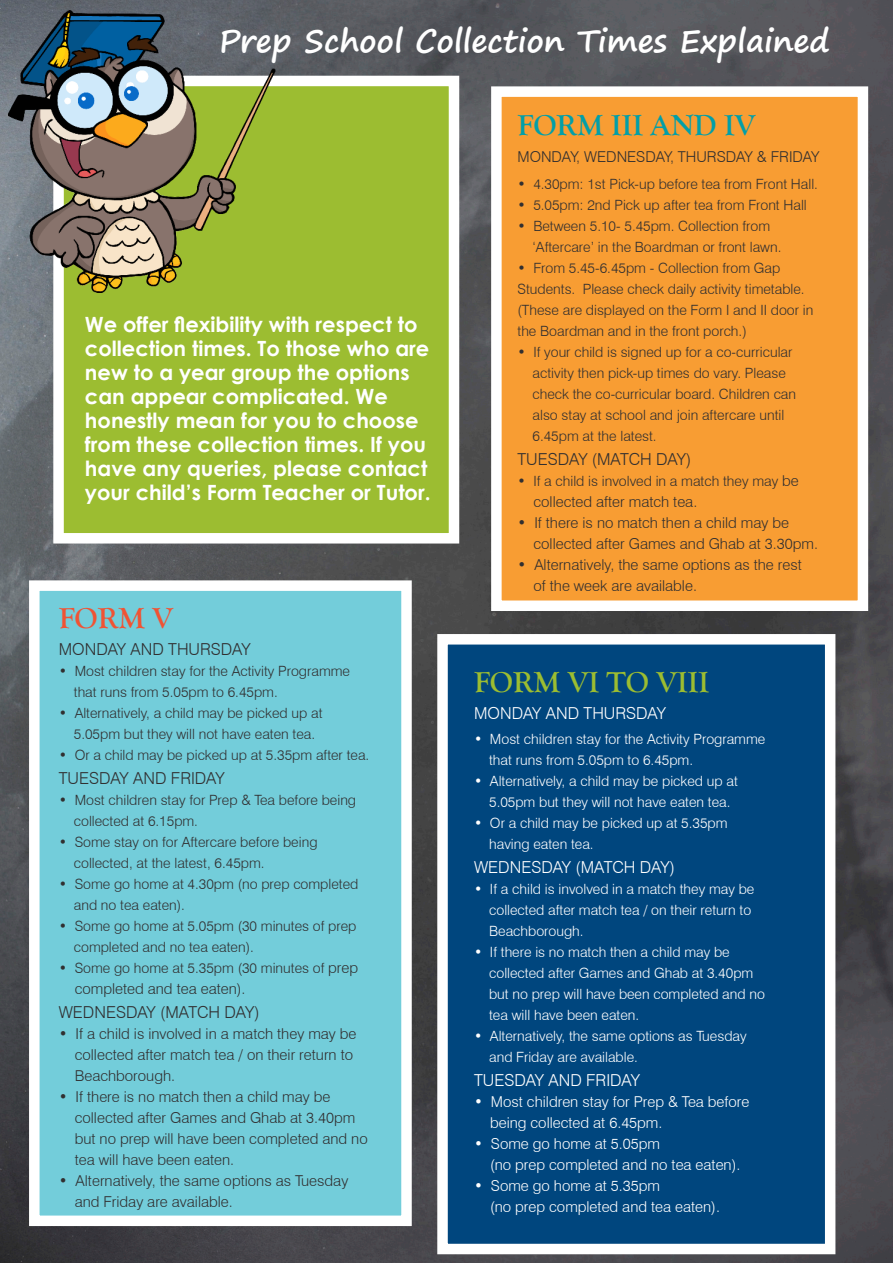
<style>
.page{position:relative;width:893px;height:1263px;background:#fff}
.page>*{position:absolute;margin:0;border:0;box-sizing:border-box;transform-origin:0 0}
.t1{font:700 31.05px "Segoe Print";color:#fff}
.t2{font:700 30px "Goudy Old Style T";color:#029fa8}
.t3{font:700 30px "Goudy Old Style T";color:#9cbd31}
.t4{font:700 30px "Goudy Old Style T";color:#f05334}
.t5{font:700 21px/24px "Century Gothic";color:#fff}
.t6{font:300 16.5px "Swiss 721 BT";color:#312f30}
.t7{font:300 16.5px "Swiss 721 BT";color:#fff}
.t8{font:300 15px/21px "Swiss 721 BT";color:#312f30}
.t9{font:300 15px/21px "Swiss 721 BT";color:#fff}
.t10{font:300 14.1px/21px "Swiss 721 BT";color:#312f30}
.t11{font:300 14.1px/21px "Swiss 721 BT";color:#fff}
.s1{font-size:15px}
</style>
<div class="page">
<img style="left:0;top:0;width:893px;height:1263px">
<div style="left:442px;top:639px;width:388px;height:610px;background:#00467e"></div>
<div style="left:437px;top:634px;width:398px;height:620px;border:10px solid #fff"></div>
<div style="left:29px;top:580px;width:383px;height:646px;background:#73cdda;border:10px solid #fff"></div>
<div style="left:491px;top:86px;width:377px;height:525px;background:#f89d33;border:10px solid #fff"></div>
<div style="left:53px;top:76px;width:406px;height:467px;background:#9cbd31;border:10px solid #fff"></div>
<img style="left:9px;top:11px;width:266px;height:281px">
<p class="t1" style="left:219px;top:12px;width:613px">Prep School Collection Times Explained</p>
<p class="t5" style="left:85px;top:312px;width:334px">We offer flexibility with respect to</p>
<p class="t5" style="left:85px;top:336px;width:346px">collection times. To those who are new to a year group the options can appear complicated. We</p>
<p class="t5" style="left:85px;top:408px;width:347px">honestly mean for you to choose from these collection times. If you have any queries, please contact your child’s Form Teacher or Tutor.</p>
<p class="t4" style="left:59px;top:601px;width:116px">FORM V</p>
<p class="t6" style="left:59px;top:639px;width:193px">MONDAY AND THURSDAY</p>
<p class="t10" style="left:74px;top:660px;width:278px;text-indent:-15px">• Most children stay for the Activity Programme that runs from 5.05pm to 6.45pm.</p>
<p class="t10" style="left:59px;top:702px;width:265px;text-align:center">• Alternatively, a child may be picked up at<br>5.05pm but they will not have eaten tea.</p>
<p class="t10" style="left:59px;top:744px;width:312px">• Or a child may be picked up at 5.35pm after tea.</p>
<p class="t6" style="left:59px;top:768px;width:167px">TUESDAY AND FRIDAY</p>
<p class="t10" style="left:74px;top:789px;width:284px;text-indent:-15px">• Most children stay for Prep &amp; Tea before being collected at 6.15pm.</p>
<p class="t10" style="left:74px;top:831px;width:245px;text-indent:-15px">• Some stay on for Aftercare before being collected, at the latest, 6.45pm.</p>
<p class="t10" style="left:74px;top:873px;width:286px;text-indent:-15px">• Some go home at 4.30pm (no prep completed and no tea eaten).</p>
<p class="t10" style="left:74px;top:915px;width:284px;text-indent:-15px">• Some go home at 5.05pm (30 minutes of prep completed and no tea eaten).</p>
<p class="t10" style="left:59px;top:957px;width:301px">• Some go home at 5.35pm (30 minutes of <span class="s1">prep</span></p>
<p class="t8" style="left:75px;top:978px;width:172px">completed and tea eaten).</p>
<p class="t6" style="left:59px;top:1002px;width:202px">WEDNESDAY (MATCH DAY)</p>
<p class="t8" style="left:75px;top:1023px;width:283px;text-indent:-16px">• If a child is involved in a match they may be collected after match tea / on their return to<br>Beachborough.</p>
<p class="t8" style="left:75px;top:1086px;width:294px;text-indent:-16px">• If there is no match then a child may be collected after Games and Ghab at 3.40pm but no prep will have been completed and no tea will have been eaten.</p>
<p class="t8" style="left:75px;top:1170px;width:275px;text-indent:-16px">• Alternatively, the same options as Tuesday and Friday are available.</p>
<p class="t2" style="left:517px;top:108px;width:239px">FORM III AND IV</p>
<p class="t8" style="left:517px;top:146px;width:304px">MONDAY, WEDNESDAY, THURSDAY &amp; FRIDAY</p>
<p class="t10" style="left:517px;top:173px;width:302px">• 4.30pm: 1st Pick-up before tea from Front Hall.</p>
<p class="t10" style="left:517px;top:194px;width:291px">• 5.05pm: 2nd Pick up after tea from Front Hall</p>
<p class="t10" style="left:532px;top:215px;width:250px;text-indent:-15px">• Between 5.10- 5.45pm. Collection from ‘Aftercare’ in the Boardman or front lawn.</p>
<p class="t10" style="left:517px;top:257px;width:297px">• From 5.45-6.45pm - Collection from Gap Students. Please check daily activity timetable. (These are displayed on the Form I and II door in the Boardman and in the front porch.)</p>
<p class="t10" style="left:532px;top:341px;width:265px;text-indent:-15px">• If your child is signed up for a co-curricular activity then pick-up times do vary. Please check the co-curricular board. Children can also stay at school and join aftercare until 6.45pm at the latest.</p>
<p class="t6" style="left:517px;top:449px;width:175px">TUESDAY (MATCH DAY)</p>
<p class="t10" style="left:517px;top:470px;width:283px">• If a child is involved in a match they may <span class="s1">be</span></p>
<p class="t8" style="left:533px;top:491px;width:165px">collected after match tea.</p>
<p class="t8" style="left:533px;top:512px;width:286px;text-indent:-16px">• If there is no match then a child may be collected after Games and Ghab at 3.30pm.</p>
<p class="t8" style="left:533px;top:554px;width:270px;text-indent:-16px">• Alternatively, the same options as the rest of the week are available.</p>
<p class="t3" style="left:474px;top:665px;width:236px">FORM VI TO VIII</p>
<p class="t7" style="left:474px;top:703px;width:193px">MONDAY AND THURSDAY</p>
<p class="t11" style="left:489px;top:728px;width:278px;text-indent:-15px">• Most children stay for the Activity Programme that runs from 5.05pm to 6.45pm.</p>
<p class="t11" style="left:474px;top:770px;width:265px;text-align:center">• Alternatively, a child may be picked up at<br>5.05pm but they will not have eaten tea.</p>
<p class="t11" style="left:489px;top:812px;width:240px;text-indent:-15px">• Or a child may be picked up at 5.35pm having eaten tea.</p>
<p class="t7" style="left:474px;top:857px;width:202px">WEDNESDAY (MATCH DAY)</p>
<p class="t11" style="left:489px;top:878px;width:267px;text-indent:-15px">• If a child is involved in a match they may be collected after match tea / on their return to<br>Beachborough.</p>
<p class="t11" style="left:489px;top:941px;width:277px;text-indent:-15px">• If there is no match then a child may be collected after Games and Ghab at 3.40pm but no prep will have been completed and no tea will have been eaten.</p>
<p class="t11" style="left:489px;top:1025px;width:259px;text-indent:-15px">• Alternatively, the same options as Tuesday and Friday are available.</p>
<p class="t7" style="left:474px;top:1070px;width:167px">TUESDAY AND FRIDAY</p>
<p class="t9" style="left:490px;top:1091px;width:261px;text-indent:-16px">• Most children stay for Prep &amp; Tea before being collected at 6.45pm.</p>
<p class="t9" style="left:490px;top:1133px;width:252px;text-indent:-16px">• Some go home at 5.05pm<br>(no prep completed and no tea eaten).</p>
<p class="t9" style="left:490px;top:1175px;width:231px;text-indent:-16px">• Some go home at 5.35pm<br>(no prep completed and tea eaten).</p>
</div>
